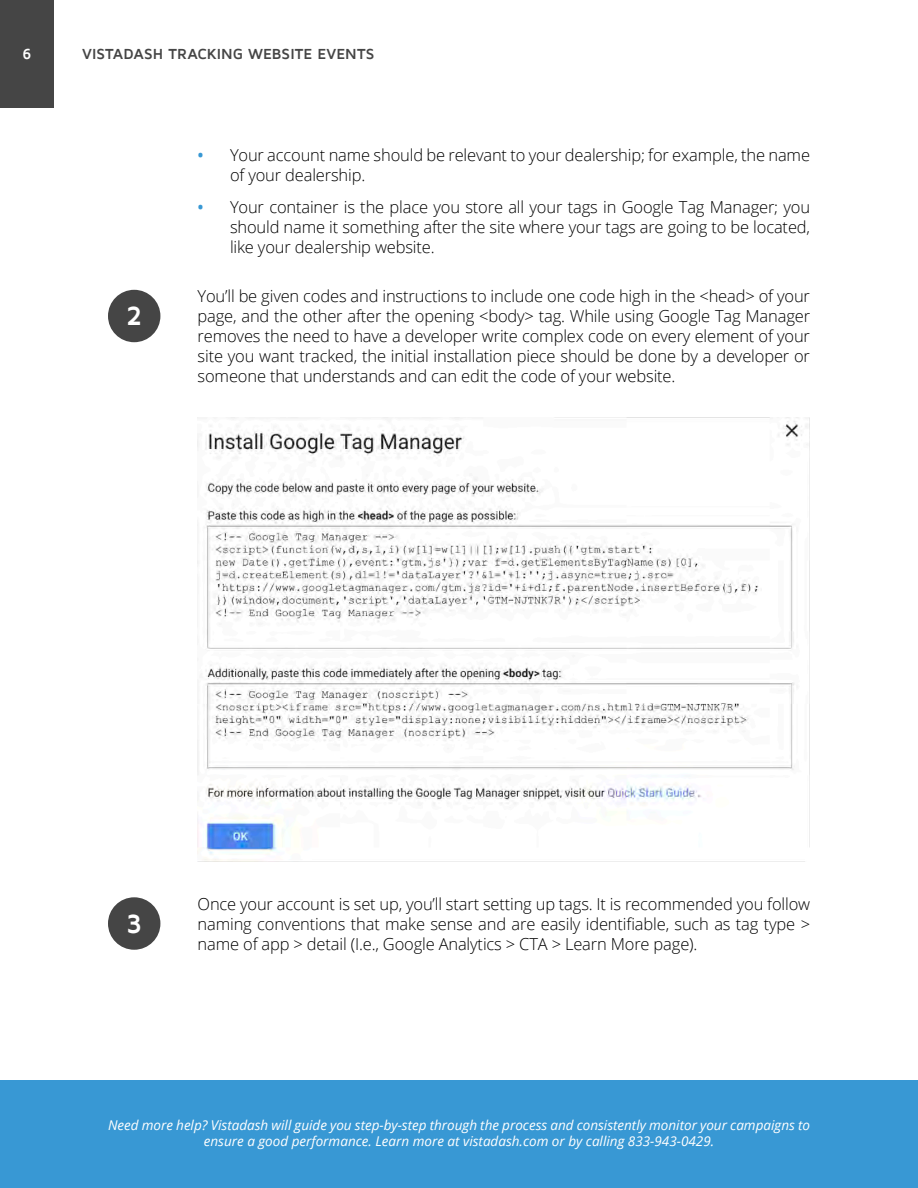
<style>
.page{position:relative;width:918px;height:1188px;background:#fff}
.page>*{position:absolute;margin:0;border:0;box-sizing:border-box;transform-origin:0 0}
.t1{font:700 27px "Maven Pro";color:#fff}
.t2{font:300 16.5px/19.8px "Open Sans";letter-spacing:-.01em;color:#000;text-align:justify}
.t3{font:600 16.5px "Open Sans";color:#3898d4}
.t4{font:700 15px "Maven Pro";color:#454545}
.t5{font:700 15px "Maven Pro";color:#fff}
.t6{font:italic 13.5px/16.2px "Open Sans";color:#fff;text-align:center}
</style>
<div class="page">
<div style="left:108px;top:290px;width:52px;height:52px;background:#454545;border-radius:50%"></div>
<div style="left:108px;top:897px;width:52px;height:53px;background:#454545;border-radius:50%"></div>
<img style="left:198px;top:418px;width:612px;height:443px">
<div style="left:0;top:1080px;width:918px;height:108px;background:#3898d4"></div>
<div style="left:0;top:0;width:54px;height:108px;background:#454545"></div>
<p class="t5" style="left:23px;top:46px;width:10px">6</p>
<p class="t4" style="left:82px;top:46px;width:294px">VISTADASH TRACKING WEBSITE EVENTS</p>
<p class="t1" style="left:126px;top:302px;width:18px">2</p>
<p class="t3" style="left:198px;top:144px;width:8px">•</p>
<p class="t3" style="left:198px;top:196px;width:8px">•</p>
<p class="t2" style="left:230px;top:145px;width:582px">Your account name should be relevant to your dealership; for example, the name of your dealership.</p>
<p class="t2" style="left:230px;top:197px;width:582px">Your container is the place you store all your tags in Google Tag Manager; you should name it something after the site where your tags are going to be located, like your dealership website.</p>
<p class="t2" style="left:198px;top:286px;width:614px">You’ll be given codes and instructions to include one code high in the &lt;head&gt; of your page, and the other after the opening &lt;body&gt; tag. While using Google Tag Manager removes the need to have a developer write complex code on every element of your site you want tracked, the initial installation piece should be done by a developer or someone that understands and can edit the code of your website.</p>
<p class="t1" style="left:126px;top:909px;width:18px">3</p>
<p class="t2" style="left:198px;top:894px;width:614px">Once your account is set up, you’ll start setting up tags. It is recommended you follow naming conventions that make sense and are easily identifiable, such as tag type &gt; name of app &gt; detail (I.e., Google Analytics &gt; CTA &gt; Learn More page).</p>
<p class="t6" style="left:108px;top:1117px;width:704px">Need more help? Vistadash will guide you step-by-step through the process and consistently monitor your campaigns to ensure a good performance. Learn more at vistadash.com or by calling 833-943-0429.</p>
</div>
